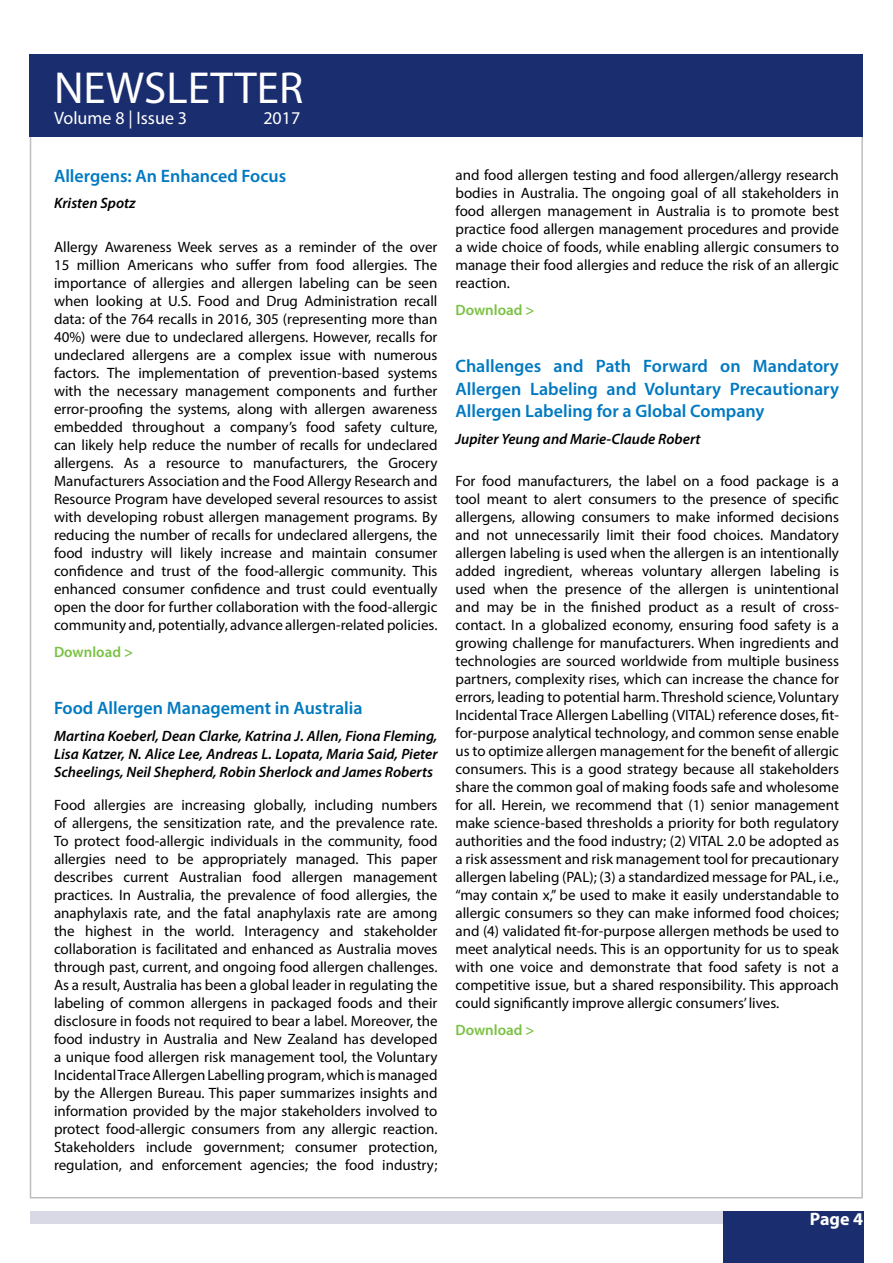
<style>
.page{position:relative;width:893px;height:1263px;background:#fff}
.page>*{position:absolute;margin:0;border:0;box-sizing:border-box;transform-origin:0 0}
.t1{font:45px "Myriad Pro";color:#fff}
.t2{font:600 18px/22.5px "Myriad Pro";color:#0079c1;text-align:justify}
.t3{font:18px "Myriad Pro";color:#fff}
.t4{font:700 18px "Myriad Pro";color:#fff}
.t5{font:15px/18px "Myriad Pro";color:#000;text-align:justify}
.t6{font:italic 600 15px/18px "Myriad Pro";color:#000;text-align:justify}
.t7{font:600 15px "Myriad Pro";color:#7ac143}
</style>
<div class="page">
<div style="left:30px;top:1211px;width:693px;height:13px;background:#d9d9e6"></div>
<div style="left:723px;top:1211px;width:140px;height:52px;background:#1a2d6f"></div>
<div style="left:30px;top:54px;width:833px;height:82px;background:#1a2d6f"></div>
<h1 class="t1" style="left:54px;top:60px;width:251px">NEWSLETTER</h1>
<p class="t3" style="left:54px;top:107px;width:135px">Volume 8 | Issue 3</p>
<p class="t3" style="left:263px;top:107px;width:38px">2017</p>
<p class="t2" style="left:54px;top:164px;width:234px">Allergens: An Enhanced Focus</p>
<p class="t6" style="left:54px;top:194px;width:83px">Kristen Spotz</p>
<p class="t5" style="left:54px;top:238px;width:385px">Allergy Awareness Week serves as a reminder of the over 15 million Americans who suffer from food allergies. The importance of allergies and allergen labeling can be seen when looking at U.S. Food and Drug Administration recall data: of the 764 recalls in 2016, 305 (representing more than 40%) were due to undeclared allergens. However, recalls for undeclared allergens are a complex issue with numerous factors. The implementation of prevention-based systems with the necessary management components and further error-proofing the systems, along with allergen awareness embedded throughout a company’s food safety culture, can likely help reduce the number of recalls for undeclared allergens. As a resource to manufacturers, the Grocery Manufacturers Association and the Food Allergy Research and Resource Program have developed several resources to assist with developing robust allergen management programs. By reducing the number of recalls for undeclared allergens, the food industry will likely increase and maintain consumer confidence and trust of the food-allergic community. This enhanced consumer confidence and trust could eventually open the door for further collaboration with the food-allergic community and, potentially, advance allergen-related policies.</p>
<p class="t7" style="left:54px;top:642px;width:81px">Download &gt;</p>
<p class="t2" style="left:54px;top:696px;width:310px">Food Allergen Management in Australia</p>
<p class="t6" style="left:54px;top:726px;width:385px">Martina Koeberl, Dean Clarke, Katrina J. Allen, Fiona Fleming, Lisa Katzer, N. Alice Lee, Andreas L. Lopata, Maria Said, Pieter Scheelings, Neil Shepherd, Robin Sherlock and James Roberts</p>
<p class="t5" style="left:54px;top:796px;width:385px">Food allergies are increasing globally, including numbers of allergens, the sensitization rate, and the prevalence rate.<br>To protect food-allergic individuals in the community, food allergies need to be appropriately managed. This paper describes current Australian food allergen management practices. In Australia, the prevalence of food allergies, the anaphylaxis rate, and the fatal anaphylaxis rate are among the highest in the world. Interagency and stakeholder collaboration is facilitated and enhanced as Australia moves through past, current, and ongoing food allergen challenges.<br>As a result, Australia has been a global leader in regulating the labeling of common allergens in packaged foods and their disclosure in foods not required to bear a label. Moreover, the food industry in Australia and New Zealand has developed a unique food allergen risk management tool, the Voluntary Incidental Trace Allergen Labelling program, which is managed by the Allergen Bureau. This paper summarizes insights and information provided by the major stakeholders involved to protect food-allergic consumers from any allergic reaction.<br>Stakeholders include government; consumer protection, regulation, and enforcement agencies; the food industry;</p>
<p class="t5" style="left:455px;top:166px;width:385px">and food allergen testing and food allergen/allergy research bodies in Australia. The ongoing goal of all stakeholders in food allergen management in Australia is to promote best practice food allergen management procedures and provide a wide choice of foods, while enabling allergic consumers to manage their food allergies and reduce the risk of an allergic reaction.</p>
<p class="t7" style="left:455px;top:300px;width:81px">Download &gt;</p>
<p class="t2" style="left:455px;top:354px;width:385px">Challenges and Path Forward on Mandatory Allergen Labeling and Voluntary Precautionary Allergen Labeling for a Global Company</p>
<p class="t6" style="left:455px;top:429px;width:247px">Jupiter Yeung and Marie-Claude Robert</p>
<p class="t5" style="left:455px;top:472px;width:385px">For food manufacturers, the label on a food package is a tool meant to alert consumers to the presence of specific allergens, allowing consumers to make informed decisions and not unnecessarily limit their food choices. Mandatory allergen labeling is used when the allergen is an intentionally added ingredient, whereas voluntary allergen labeling is used when the presence of the allergen is unintentional and may be in the finished product as a result of cross&shy;contact. In a globalized economy, ensuring food safety is a growing challenge for manufacturers. When ingredients and technologies are sourced worldwide from multiple business partners, complexity rises, which can increase the chance for errors, leading to potential harm. Threshold science, Voluntary Incidental Trace Allergen Labelling (VITAL) reference doses, fit&shy;for-purpose analytical technology, and common sense enable us to optimize allergen management for the benefit of allergic consumers. This is a good strategy because all stakeholders share the common goal of making foods safe and wholesome for all. Herein, we recommend that (1) senior management make science-based thresholds a priority for both regulatory authorities and the food industry; (2) VITAL 2.0 be adopted as a risk assessment and risk management tool for precautionary allergen labeling (PAL); (3) a standardized message for PAL, i.e., “may contain x,” be used to make it easily understandable to allergic consumers so they can make informed food choices; and (4) validated fit-for-purpose allergen methods be used to meet analytical needs. This is an opportunity for us to speak with one voice and demonstrate that food safety is not a competitive issue, but a shared responsibility. This approach could significantly improve allergic consumers’ lives.</p>
<p class="t7" style="left:455px;top:1020px;width:81px">Download &gt;</p>
<p class="t4" style="left:810px;top:1207px;width:55px">Page 4</p>
</div>
